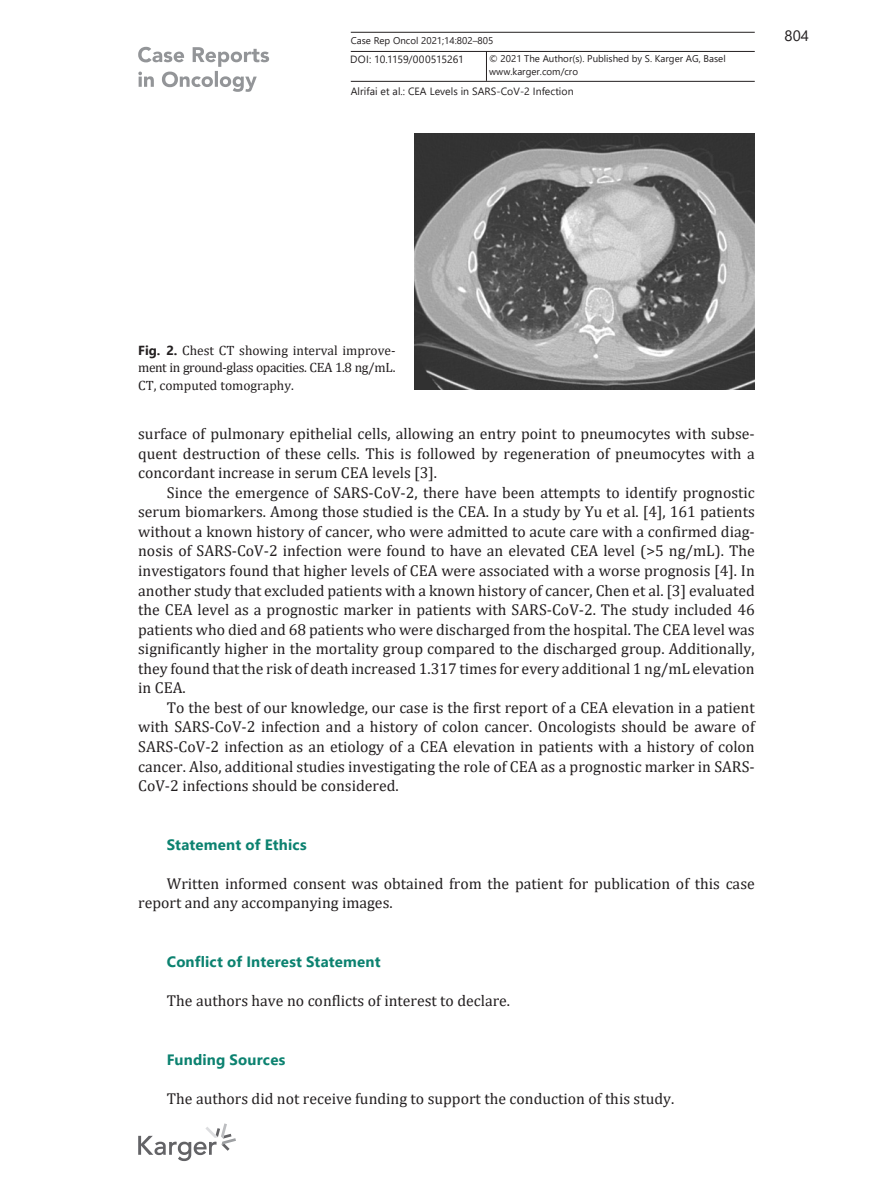
<style>
.page{position:relative;width:893px;height:1191px;background:#fff}
.page>*{position:absolute;margin:0;border:0;box-sizing:border-box;transform-origin:0 0}
.t1{font:15.75px/19.5px "Cambria";color:#231f20;text-align:justify}
.t2{font:700 15px "Segoe UI";letter-spacing:.01em;color:#0c8270}
.t3{font:15px "Segoe UI";color:#231f20}
.t4{font:13.5px/17.4px "Cambria";letter-spacing:-.03em;color:#231f20;text-align:justify}
.t5{font:10.5px "Segoe UI";letter-spacing:.005em;color:#231f20}
.t6{font:9.75px "Segoe UI";color:#231f20}
.s1{font-family:"Segoe UI";font-weight:700;font-size:13.2px}
</style>
<div class="page">
<svg style="left:138px;top:47px;width:131px;height:45px"></svg>
<hr style="left:351px;top:51px;width:404px;height:1px;background:#231f20">
<hr style="left:351px;top:81px;width:404px;height:1px;background:#231f20">
<hr style="left:351px;top:32px;width:404px;height:1px;background:#231f20">
<hr style="left:486px;top:51px;width:1px;height:30px;background:#231f20">
<svg style="left:138px;top:1123px;width:98px;height:38px"></svg>
<img style="left:415px;top:133px;width:340px;height:257px">
<p class="t6" style="left:351px;top:31px;width:144px">Case Rep Oncol 2021;14:802–805</p>
<p class="t5" style="left:350px;top:49px;width:115px">DOI: 10.1159/000515261</p>
<p class="t6" style="left:489px;top:50px;width:238px">© 2021 The Author(s). Published by S. Karger AG, Basel</p>
<p class="t6" style="left:489px;top:62px;width:90px">www.karger.com/cro</p>
<p class="t5" style="left:351px;top:81px;width:224px">Alrifai et al.: CEA Levels in SARS-CoV-2 Infection</p>
<p class="t3" style="left:785px;top:22px;width:26px">804</p>
<p class="t4" style="left:138px;top:341px;width:259px"><span class="s1">Fig. 2.</span> Chest CT showing interval improve&shy;ment in ground-glass opacities. CEA 1.8 ng/mL.<br>CT, computed tomography.</p>
<p class="t1" style="left:138px;top:424px;width:618px">surface of pulmonary epithelial cells, allowing an entry point to pneumocytes with subse&shy;quent destruction of these cells. This is followed by regeneration of pneumocytes with a concordant increase in serum CEA levels [3].</p>
<p class="t1" style="left:138px;top:482px;width:618px;text-indent:29px">Since the emergence of SARS-CoV-2, there have been attempts to identify prognostic serum biomarkers. Among those studied is the CEA. In a study by Yu et al. [4], 161 patients without a known history of cancer, who were admitted to acute care with a confirmed diag&shy;nosis of SARS-CoV-2 infection were found to have an elevated CEA level (&gt;5 ng/mL). The investigators found that higher levels of CEA were associated with a worse prognosis [4]. In another study that excluded patients with a known history of cancer, Chen et al. [3] evaluated the CEA level as a prognostic marker in patients with SARS-CoV-2. The study included 46 patients who died and 68 patients who were discharged from the hospital. The CEA level was significantly higher in the mortality group compared to the discharged group. Additionally, they found that the risk of death increased 1.317 times for every additional 1 ng/mL elevation in CEA.</p>
<p class="t1" style="left:138px;top:697px;width:618px;text-indent:29px">To the best of our knowledge, our case is the first report of a CEA elevation in a patient with SARS-CoV-2 infection and a history of colon cancer. Oncologists should be aware of SARS-CoV-2 infection as an etiology of a CEA elevation in patients with a history of colon cancer. Also, additional studies investigating the role of CEA as a prognostic marker in SARS-CoV-2 infections should be considered.</p>
<p class="t2" style="left:167px;top:830px;width:141px">Statement of Ethics</p>
<p class="t1" style="left:138px;top:873px;width:618px;text-indent:29px">Written informed consent was obtained from the patient for publication of this case report and any accompanying images.</p>
<p class="t2" style="left:167px;top:947px;width:215px">Conflict of Interest Statement</p>
<p class="t1" style="left:167px;top:991px;width:345px">The authors have no conflicts of interest to declare.</p>
<p class="t2" style="left:167px;top:1045px;width:120px">Funding Sources</p>
<p class="t1" style="left:167px;top:1088px;width:509px">The authors did not receive funding to support the conduction of this study.</p>
</div>
